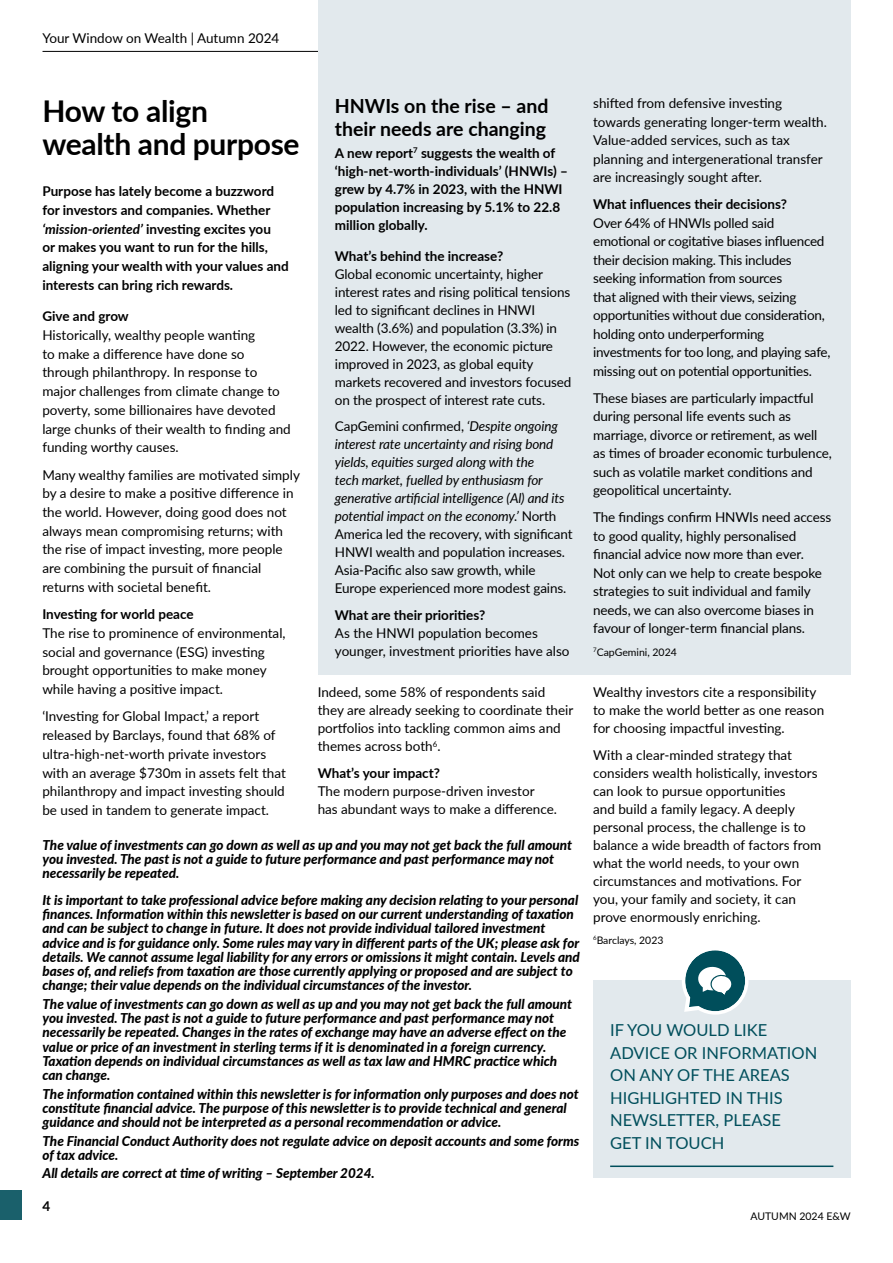
<style>
.page{position:relative;width:893px;height:1263px;background:#fff}
.page>*{position:absolute;margin:0;border:0;box-sizing:border-box;transform-origin:0 0}
.t1{font:700 30px/33px "Lato";letter-spacing:-.01em;color:#000}
.t2{font:700 19.5px/22.5px "Lato";color:#000}
.t3{font:16.5px/22.5px "Lato";color:#004e5b}
.t4{font:13.5px/18px "Lato";letter-spacing:-.005em;color:#000}
.t5{font:italic 800 13.5px/14.2px "Lato";color:#000}
.t6{font:700 13.5px/18.8px "Lato";color:#000}
.t7{font:italic 13.5px/18px "Lato";letter-spacing:-.01em;color:#000}
.t8{font:10.5px "Lato";color:#000}
.t9{font:10.35px "Lato";color:#000}
.s1{font-style:italic}
.s2{font-style:normal}
</style>
<div class="page">
<div style="left:0;top:1191px;width:21px;height:29px;background:#1a606b"></div>
<hr style="left:43px;top:51px;width:807px;height:1px;background:#000">
<div style="left:318px;top:0;width:532px;height:674px;background:#e2e9ed"></div>
<div style="left:593px;top:981px;width:257px;height:197px;background:#e2e9ed"></div>
<hr style="left:610px;top:1165px;width:223px;height:2px;background:#004e5b">
<svg style="left:682px;top:950px;width:66px;height:65px"></svg>
<p class="t4" style="left:43px;top:28px;width:238px">Your Window on Wealth | Autumn 2024</p>
<h1 class="t1" style="left:42px;top:93px;width:259px">How to align wealth and purpose</h1>
<p class="t6" style="left:42px;top:181px;width:248px">Purpose has lately become a buzzword for investors and companies. Whether <span class="s1">‘mission-oriented’</span> investing excites you<br>or makes you want to run for the hills, aligning your wealth with your values and interests can bring rich rewards.</p>
<p class="t6" style="left:42px;top:306px;width:88px">Give and grow</p>
<p class="t4" style="left:42px;top:325px;width:250px;line-height:18.8px">Historically, wealthy people wanting<br>to make a difference have done so through philanthropy. In response to major challenges from climate change to poverty, some billionaires have devoted large chunks of their wealth to finding and funding worthy causes.</p>
<p class="t4" style="left:42px;top:465px;width:259px;line-height:18.8px">Many wealthy families are motivated simply by a desire to make a positive difference in the world. However, doing good does not always mean compromising returns; with the rise of impact investing, more people are combining the pursuit of financial returns with societal benefit.</p>
<p class="t6" style="left:42px;top:604px;width:153px">Investing for world peace</p>
<p class="t4" style="left:42px;top:623px;width:245px;line-height:18.8px">The rise to prominence of environmental, social and governance (ESG) investing brought opportunities to make money while having a positive impact.</p>
<p class="t4" style="left:42px;top:706px;width:245px;line-height:18.8px">‘Investing for Global Impact,’ a report released by Barclays, found that 68% of ultra-high-net-worth private investors with an average $730m in assets felt that philanthropy and impact investing should be used in tandem to generate impact.</p>
<h2 class="t2" style="left:335px;top:94px;width:215px">HNWIs on the rise – and their needs are changing</h2>
<p class="t6" style="left:335px;top:143px;width:235px;line-height:18px">A new report<sup>7</sup> suggests the wealth of ‘high-net-worth-individuals’ (HNWIs) – grew by 4.7% in 2023, with the HNWI population increasing by 5.1% to 22.8 million globally.</p>
<p class="t6" style="left:335px;top:246px;width:170px">What’s behind the increase?</p>
<p class="t4" style="left:335px;top:264px;width:238px">Global economic uncertainty, higher interest rates and rising political tensions led to significant declines in HNWI wealth (3.6%) and population (3.3%) in 2022. However, the economic picture improved in 2023, as global equity markets recovered and investors focused on the prospect of interest rate cuts.</p>
<p class="t7" style="left:335px;top:417px;width:239px"><span class="s2">CapGemini confirmed,</span> ‘Despite ongoing interest rate uncertainty and rising bond yields, equities surged along with the<br>tech market, fuelled by enthusiasm for generative artificial intelligence (Al) and its potential impact on the economy.’ <span class="s2">North America led the recovery, with significant HNWI wealth and population increases.<br>Asia-Pacific also saw growth, while Europe experienced more modest gains.</span></p>
<p class="t6" style="left:335px;top:605px;width:152px">What are their priorities?</p>
<p class="t4" style="left:335px;top:623px;width:236px">As the HNWI population becomes younger, investment priorities have also</p>
<p class="t4" style="left:318px;top:683px;width:257px">Indeed, some 58% of respondents said they are already seeking to coordinate their portfolios into tackling common aims and themes across both<sup>6</sup>.</p>
<p class="t6" style="left:318px;top:763px;width:124px">What’s your impact?</p>
<p class="t4" style="left:318px;top:781px;width:241px">The modern purpose-driven investor has abundant ways to make a difference.</p>
<p class="t5" style="left:43px;top:837px;width:531px">The value of investments can go down as well as up and you may not get back the full amount you invested. The past is not a guide to future performance and past performance may not necessarily be repeated.</p>
<p class="t5" style="left:43px;top:892px;width:539px">It is important to take professional advice before making any decision relating to your personal finances. Information within this newsletter is based on our current understanding of taxation and can be subject to change in future. It does not provide individual tailored investment advice and is for guidance only. Some rules may vary in different parts of the UK; please ask for details. We cannot assume legal liability for any errors or omissions it might contain. Levels and bases of, and reliefs from taxation are those currently applying or proposed and are subject to change; their value depends on the individual circumstances of the investor.</p>
<p class="t5" style="left:43px;top:996px;width:531px">The value of investments can go down as well as up and you may not get back the full amount you invested. The past is not a guide to future performance and past performance may not necessarily be repeated. Changes in the rates of exchange may have an adverse effect on the value or price of an investment in sterling terms if it is denominated in a foreign currency.<br>Taxation depends on individual circumstances as well as tax law and HMRC practice which can change.</p>
<p class="t5" style="left:43px;top:1086px;width:538px">The information contained within this newsletter is for information only purposes and does not constitute financial advice. The purpose of this newsletter is to provide technical and general guidance and should not be interpreted as a personal recommendation or advice.</p>
<p class="t5" style="left:43px;top:1133px;width:538px">The Financial Conduct Authority does not regulate advice on deposit accounts and some forms of tax advice.</p>
<p class="t5" style="left:43px;top:1166px;width:334px">All details are correct at time of writing – September 2024.</p>
<p class="t6" style="left:43px;top:1196px;width:9px">4</p>
<p class="t4" style="left:593px;top:94px;width:235px;line-height:18.5px">shifted from defensive investing towards generating longer-term wealth.<br>Value-added services, such as tax planning and intergenerational transfer are increasingly sought after.</p>
<p class="t6" style="left:593px;top:194px;width:195px">What influences their decisions?</p>
<p class="t4" style="left:593px;top:213px;width:239px;line-height:18.5px">Over 64% of HNWIs polled said emotional or cogitative biases influenced their decision making. This includes seeking information from sources<br>that aligned with their views, seizing opportunities without due consideration, holding onto underperforming investments for too long, and playing safe, missing out on potential opportunities.</p>
<p class="t4" style="left:593px;top:388px;width:240px;line-height:18.5px">These biases are particularly impactful during personal life events such as marriage, divorce or retirement, as well as times of broader economic turbulence, such as volatile market conditions and geopolitical uncertainty.</p>
<p class="t4" style="left:593px;top:507px;width:240px;line-height:18.5px">The findings confirm HNWIs need access to good quality, highly personalised financial advice now more than ever.<br>Not only can we help to create bespoke strategies to suit individual and family needs, we can also overcome biases in favour of longer-term financial plans.</p>
<p class="t8" style="left:593px;top:644px;width:85px"><sup>7</sup>CapGemini, 2024</p>
<p class="t4" style="left:593px;top:683px;width:233px">Wealthy investors cite a responsibility to make the world better as one reason for choosing impactful investing.</p>
<p class="t4" style="left:593px;top:745px;width:229px">With a clear-minded strategy that considers wealth holistically, investors can look to pursue opportunities<br>and build a family legacy. A deeply personal process, the challenge is to balance a wide breadth of factors from what the world needs, to your own circumstances and motivations. For you, your family and society, it can prove enormously enriching.</p>
<p class="t9" style="left:593px;top:932px;width:72px"><sup>6</sup>Barclays, 2023</p>
<p class="t3" style="left:610px;top:1018px;width:209px">IF YOU WOULD LIKE<br>ADVICE OR INFORMATION<br>ON ANY OF THE AREAS<br>HIGHLIGHTED IN THIS<br>NEWSLETTER, PLEASE<br>GET IN TOUCH</p>
<p class="t8" style="left:750px;top:1209px;width:102px">AUTUMN 2024 E&amp;W</p>
</div>
